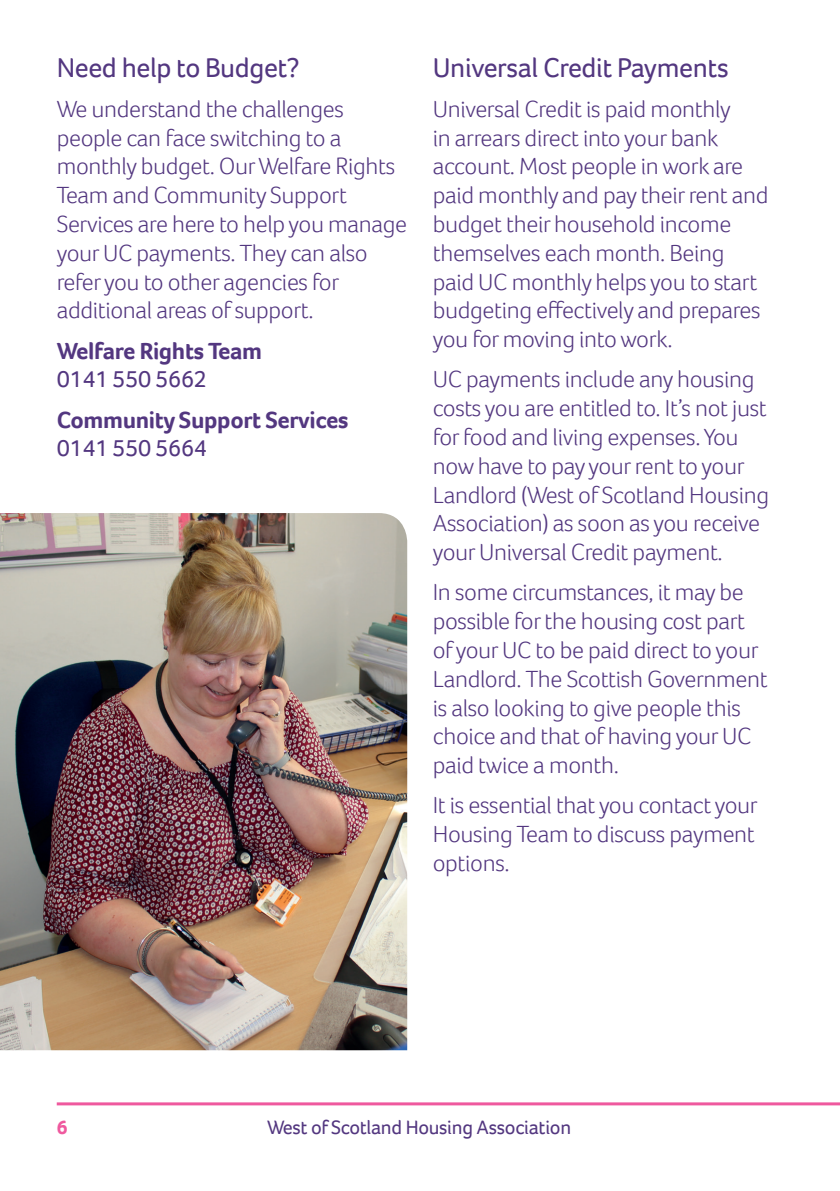
<style>
.page{position:relative;width:840px;height:1191px;background:#fff}
.page>*{position:absolute;margin:0;border:0;box-sizing:border-box;transform-origin:0 0}
.t1{font:28px "Foco";letter-spacing:-.015em;color:#533780}
.t2{font:300 24px/28.8px "Foco";letter-spacing:-.015em;color:#533780}
.t3{font:700 24px/28.8px "Foco";letter-spacing:-.015em;color:#533780}
.t4{font:20px "Foco";letter-spacing:-.015em;color:#533780}
.t5{font:700 20px "Foco";color:#ef599e}
.s1{font-weight:400}
</style>
<div class="page">
<hr style="left:57px;top:1102px;width:782px;height:3px;background:#ef599e">
<img style="left:0;top:513px;width:407px;height:537px">
<p class="t1" style="left:57px;top:49px;width:244px">Need help to Budget?</p>
<p class="t2" style="left:57px;top:94px;width:352px">We understand the challenges people can face switching to a monthly budget. Our Welfare Rights<br>Team and Community Support<br>Services are here to help you manage your UC payments. They can also refer you to other agencies for additional areas of support.</p>
<p class="t3" style="left:57px;top:336px;width:207px">Welfare Rights Team<br><span class="s1">0141 550 5662</span></p>
<p class="t3" style="left:57px;top:405px;width:293px">Community Support Services<br><span class="s1">0141 550 5664</span></p>
<p class="t1" style="left:432px;top:49px;width:297px">Universal Credit Payments</p>
<p class="t2" style="left:432px;top:94px;width:337px">Universal Credit is paid monthly<br>in arrears direct into your bank account. Most people in work are paid monthly and pay their rent and budget their household income themselves each month. Being paid UC monthly helps you to start budgeting effectively and prepares you for moving into work.</p>
<p class="t2" style="left:432px;top:364px;width:338px">UC payments include any housing costs you are entitled to. It’s not just for food and living expenses. You now have to pay your rent to your Landlord (West of Scotland Housing Association) as soon as you receive your Universal Credit payment.</p>
<p class="t2" style="left:432px;top:577px;width:336px">In some circumstances, it may be possible for the housing cost part of your UC to be paid direct to your<br>Landlord. The Scottish Government is also looking to give people this choice and that of having your UC paid twice a month.</p>
<p class="t2" style="left:432px;top:790px;width:326px">It is essential that you contact your<br>Housing Team to discuss payment options.</p>
<p class="t5" style="left:57px;top:1114px;width:12px">6</p>
<p class="t4" style="left:267px;top:1114px;width:305px">West of Scotland Housing Association</p>
</div>
